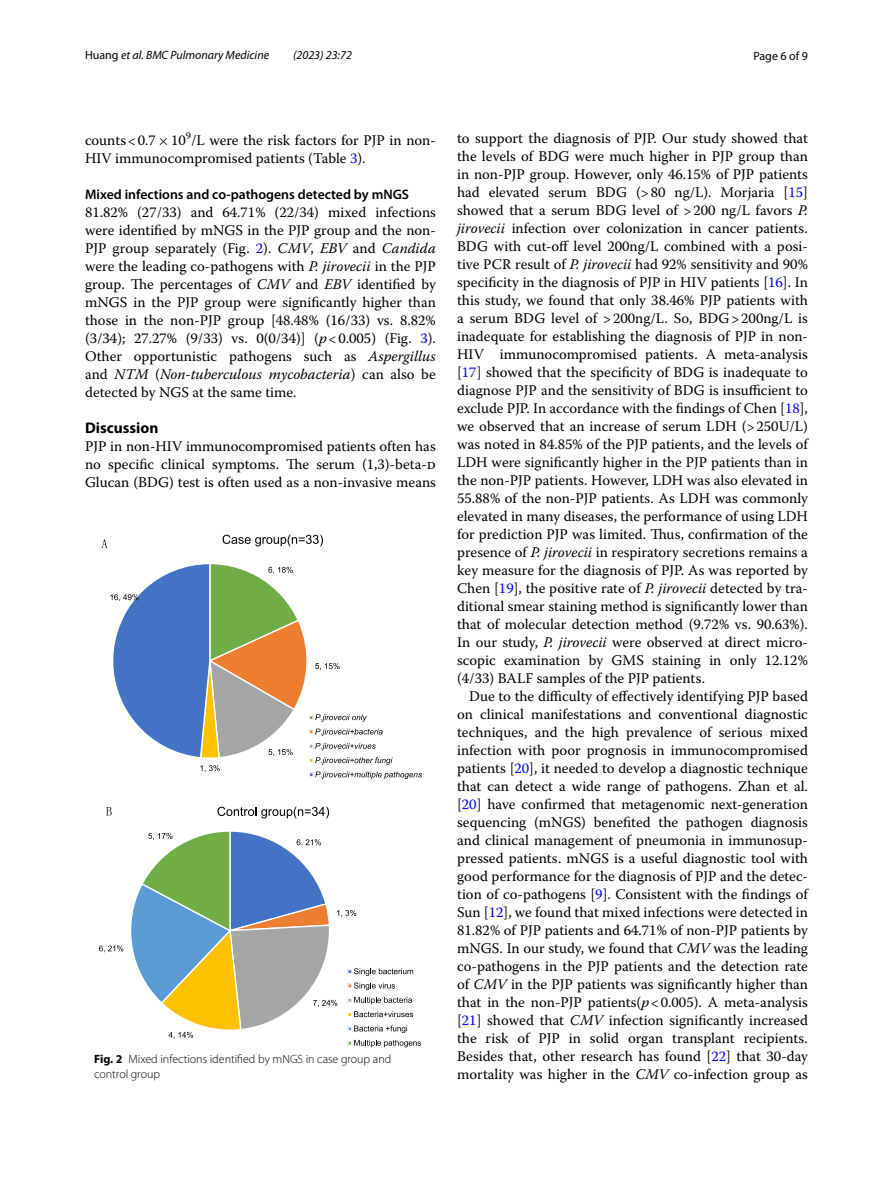
<style>
.page{position:relative;width:893px;height:1187px;background:#fff}
.page>*{position:absolute;margin:0;border:0;box-sizing:border-box;transform-origin:0 0}
.t1{font:700 15.45px "Myriad Pro";color:#000}
.t2{font:14.7px/18px "Warnock Pro";color:#000;text-align:justify}
.t3{font:600 13.8px "Myriad Pro";color:#000}
.t4{font:300 12px/15px "Myriad Pro";color:#000}
.t5{font:italic 12px "Myriad Pro";color:#000}
.t6{font:12px "Myriad Pro";color:#000}
.s1{font-style:normal}
.s2{font-family:"MTSY"}
.s3{color:#00f}
.s4{font-style:italic}
.s5{font-weight:700}
</style>
<div class="page">
<svg style="left:223px;top:534px;width:100px;height:12px"></svg>
<svg style="left:110px;top:564px;width:312px;height:215px"></svg>
<svg style="left:218px;top:806px;width:111px;height:12px"></svg>
<svg style="left:99px;top:831px;width:322px;height:216px"></svg>
<svg style="left:101px;top:539px;width:6px;height:9px"></svg>
<svg style="left:106px;top:807px;width:6px;height:8px"></svg>
<p class="t5" style="left:85px;top:48px;width:186px"><span class="s1">Huang</span> et al. BMC Pulmonary Medicine</p>
<p class="t5" style="left:293px;top:48px;width:60px">(2023) 23:72</p>
<p class="t6" style="left:753px;top:48px;width:56px">Page 6 of 9</p>
<p class="t2" style="left:85px;top:131px;width:352px">counts&lt;0.7<span class="s2">×</span> -10<sup>9</sup>/L were the risk factors for PJP in non-<br>HIV immunocompromised patients (Table <span class="s3">3</span>).</p>
<p class="t3" style="left:85px;top:185px;width:326px">Mixed infections and co‑pathogens detected by mNGS</p>
<p class="t2" style="left:85px;top:203px;width:352px">81.82% (27/33) and 64.71% (22/34) mixed infections were identified by mNGS in the PJP group and the non-PJP group separately (Fig. <span class="s3">2</span>). <span class="s4">CMV</span>, <span class="s4">EBV</span> and <span class="s4">Candida </span>were the leading co-pathogens with <span class="s4">P. jirovecii</span> in the PJP group. The percentages of <span class="s4">CMV</span> and <span class="s4">EBV</span> identified by mNGS in the PJP group were significantly higher than those in the non-PJP group [48.48% (16/33) vs. 8.82% (3/34); 27.27% (9/33) vs. 0(0/34)] (<span class="s4">p</span>&lt;0.005) (Fig. <span class="s3">3</span>).<br>Other opportunistic pathogens such as <span class="s4">Aspergillus </span>and <span class="s4">NTM</span> (<span class="s4">Non-tuberculous mycobacteria</span>) can also be detected by NGS at the same time.</p>
<p class="t1" style="left:85px;top:417px;width:75px">Discussion</p>
<p class="t2" style="left:85px;top:437px;width:352px">PJP in non-HIV immunocompromised patients often has no specific clinical symptoms. The serum (1,3)-beta-d Glucan (BDG) test is often used as a non-invasive means</p>
<p class="t4" style="left:94px;top:1051px;width:299px"><span class="s5">Fig. 2</span> Mixed infections identified by mNGS in case group and control group</p>
<p class="t2" style="left:457px;top:128px;width:352px">to support the diagnosis of PJP. Our study showed that the levels of BDG were much higher in PJP group than in non-PJP group. However, only 46.15% of PJP patients had elevated serum BDG (&gt;80 ng/L). Morjaria [<span class="s3">15</span>] showed that a serum BDG level of &gt;200 ng/L favors <span class="s4">P. jirovecii</span> infection over colonization in cancer patients.<br>BDG with cut-off level 200ng/L combined with a posi&shy;tive PCR result of <span class="s4">P. jirovecii</span> had 92% sensitivity and 90% specificity in the diagnosis of PJP in HIV patients [<span class="s3">16</span>]. In this study, we found that only 38.46% PJP patients with a serum BDG level of &gt;200ng/L. So, BDG&gt;200ng/L is inadequate for establishing the diagnosis of PJP in non-HIV immunocompromised patients. A meta-analysis [<span class="s3">17</span>] showed that the specificity of BDG is inadequate to diagnose PJP and the sensitivity of BDG is insufficient to exclude PJP. In accordance with the findings of Chen [<span class="s3">18</span>], we observed that an increase of serum LDH (&gt;250U/L) was noted in 84.85% of the PJP patients, and the levels of LDH were significantly higher in the PJP patients than in the non-PJP patients. However, LDH was also elevated in 55.88% of the non-PJP patients. As LDH was commonly elevated in many diseases, the performance of using LDH for prediction PJP was limited. Thus, confirmation of the presence of <span class="s4">P. jirovecii</span> in respiratory secretions remains a key measure for the diagnosis of PJP. As was reported by Chen [<span class="s3">19</span>], the positive rate of <span class="s4">P. jirovecii</span> detected by tra&shy;ditional smear staining method is significantly lower than that of molecular detection method (9.72% vs. 90.63%).<br>In our study, <span class="s4">P. jirovecii</span> were observed at direct micro&shy;scopic examination by GMS staining in only 12.12% (4/33) BALF samples of the PJP patients.</p>
<p class="t2" style="left:457px;top:686px;width:352px;text-indent:12px">Due to the difficulty of effectively identifying PJP based on clinical manifestations and conventional diagnostic techniques, and the high prevalence of serious mixed infection with poor prognosis in immunocompromised patients [<span class="s3">20</span>], it needed to develop a diagnostic technique that can detect a wide range of pathogens. Zhan et al. [<span class="s3">20</span>] have confirmed that metagenomic next-generation sequencing (mNGS) benefited the pathogen diagnosis and clinical management of pneumonia in immunosup&shy;pressed patients. mNGS is a useful diagnostic tool with good performance for the diagnosis of PJP and the detec&shy;tion of co-pathogens [<span class="s3">9</span>]. Consistent with the findings of Sun [<span class="s3">12</span>], we found that mixed infections were detected in 81.82% of PJP patients and 64.71% of non-PJP patients by mNGS. In our study, we found that <span class="s4">CMV</span> was the leading co-pathogens in the PJP patients and the detection rate of <span class="s4">CMV</span> in the PJP patients was significantly higher than that in the non-PJP patients(<span class="s4">p</span>&lt;0.005). A meta-analysis [<span class="s3">21</span>] showed that <span class="s4">CMV</span> infection significantly increased the risk of PJP in solid organ transplant recipients.<br>Besides that, other research has found [<span class="s3">22</span>] that 30-day mortality was higher in the <span class="s4">CMV</span> co-infection group as</p>
</div>
